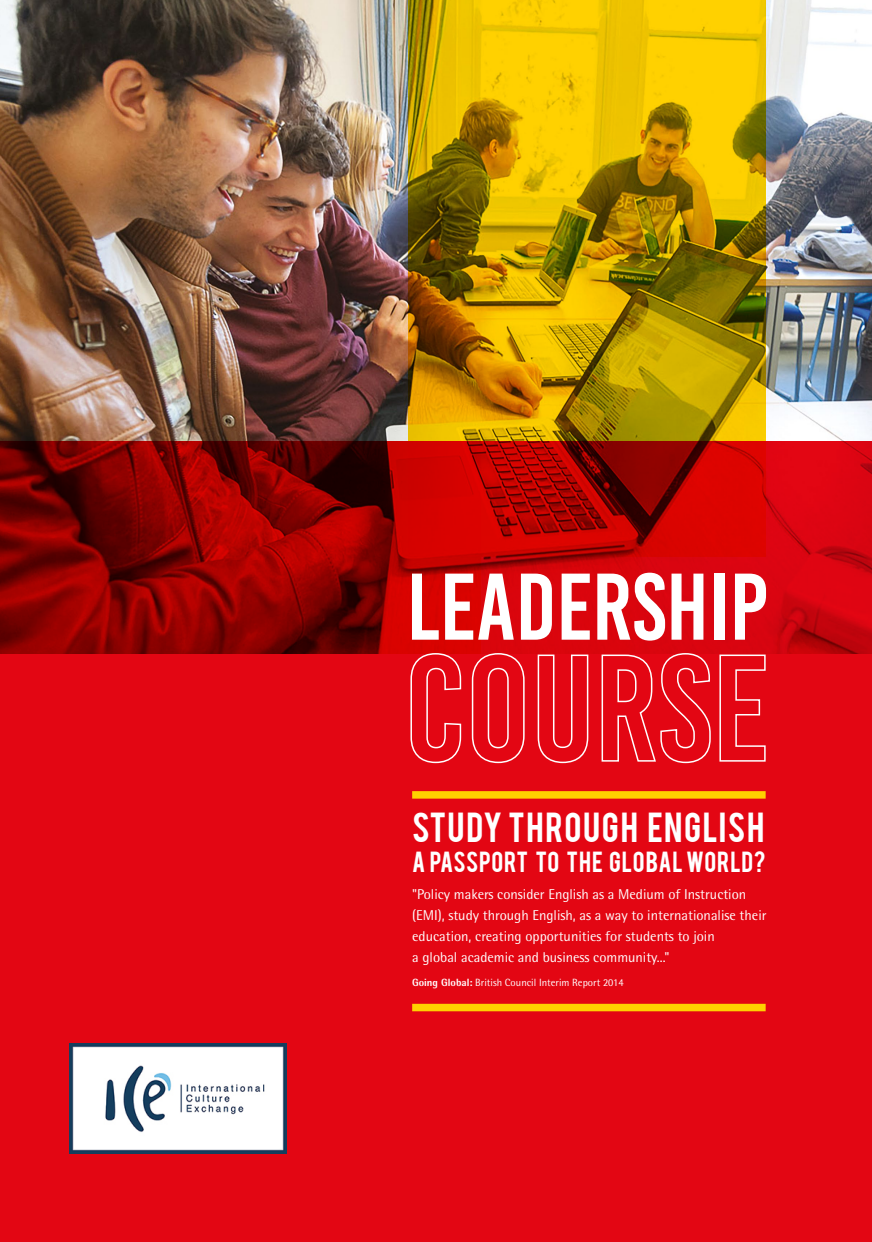
<style>
.page{position:relative;width:872px;height:1242px;background:#e30613}
.page>*{position:absolute;margin:0;border:0;box-sizing:border-box;transform-origin:0 0}
.t1{font:94.35px "Bebas Kai";color:#fff}
.t2{font:33px "Bebas";letter-spacing:.045em;color:#fff}
.t3{font:22.8px "Bebas";letter-spacing:.02em;color:#fff}
.t4{font:14.25px/21px "Rotis Semi Sans";color:#fff}
.t5{font:10.5px "Rotis Semi Sans";color:#fff}
.s1{font-weight:800}
</style>
<div class="page">
<img style="left:0;top:0;width:872px;height:441px">
<svg style="left:480px;top:441px;width:392px;height:213px;fill:#da0510"></svg>
<svg style="left:0;top:441px;width:480px;height:213px;background:#870100"></svg>
<svg style="left:408px;top:0;width:357px;height:557px;background:#bf7b00"></svg>
<svg style="left:410px;top:652px;width:356px;height:112px"></svg>
<div style="left:412px;top:791px;width:353px;height:7px;background:#ffd100"></div>
<div style="left:412px;top:1003px;width:353px;height:8px;background:#ffd100"></div>
<img style="left:69px;top:1043px;width:217px;height:110px">
<h1 class="t1" style="left:406px;top:556px;width:363px">LEADERSHIP</h1>
<h2 class="t2" style="left:412px;top:803px;width:354px">STUDY THROUGH ENGLISH</h2>
<h3 class="t3" style="left:412px;top:845px;width:355px">A PASSPORT TO THE GLOBAL WORLD?</h3>
<p class="t4" style="left:412px;top:883px;width:356px">"Policy makers consider English as a Medium of Instruction (EMI), study through English, as a way to internationalise their education, creating opportunities for students to join<br>a global academic and business community..."</p>
<p class="t5" style="left:412px;top:976px;width:213px"><span class="s1">Going Global:</span> British Council Interim Report 2014</p>
</div>
